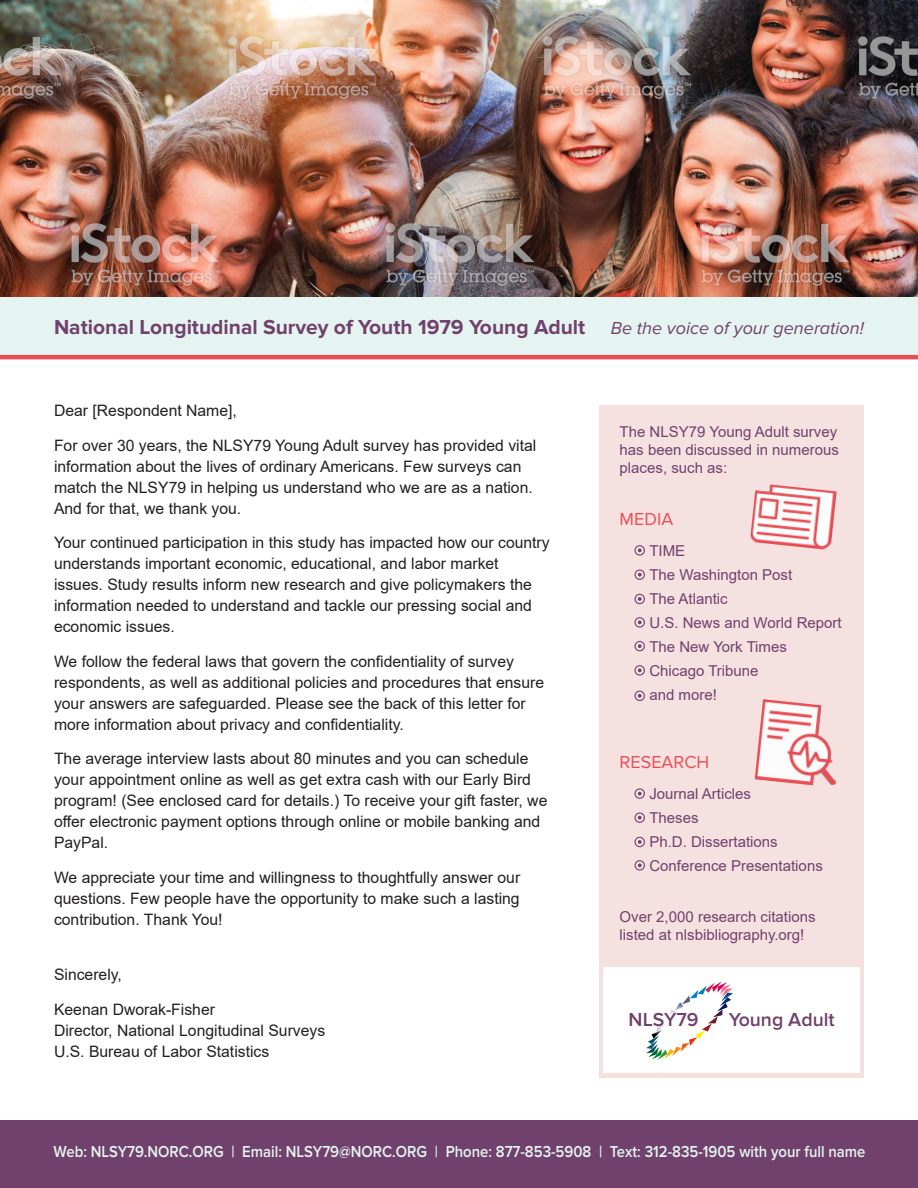
<style>
.page{position:relative;width:918px;height:1188px;background:#fff}
.page>*{position:absolute;margin:0;border:0;box-sizing:border-box;transform-origin:0 0}
.heading_1{font:700 21px "Proxima Nova";color:#70416c}
.t1{font:600 19.5px "Proxima Nova";color:#70416c}
.italics_heading{font:italic 18px "Proxima Nova";color:#70416c}
.sidebar_text{font:18px "Proxima Nova";color:#ea4e55}
.sidebar_heading{font:18px "Proxima Nova";color:#ea4e55}
.footnote{font:600 16.5px "Proxima Nova";color:#e6f4f1;scale:.9 1}
.Basic_P_-_left{font:15.75px/21px "Arial";color:#231f20}
.List{font:15px "Arial";color:#70416c}
.sidebar_text-2{font:15px/18px "Arial";color:#70416c;text-align:justify}
</style>
<div class="page">
<img style="left:0;top:0;width:918px;height:297px">
<div style="left:0;top:297px;width:918px;height:59px;background:#e6f4f1"></div>
<hr style="left:0;top:355px;width:918px;height:4px;background:#ea4e55">
<div style="left:0;top:1120px;width:918px;height:68px;background:#70416c"></div>
<div style="left:599px;top:406px;width:265px;height:672px;background:#f6e1e1"></div>
<img style="left:750px;top:484px;width:87px;height:66px">
<img style="left:755px;top:699px;width:81px;height:87px">
<div style="left:635px;top:545px;width:10px;height:11px;border:1px solid #70416c;border-radius:50%"></div>
<svg style="left:638px;top:548px;width:4px;height:4px"></svg>
<div style="left:635px;top:569px;width:10px;height:11px;border:1px solid #70416c;border-radius:50%"></div>
<svg style="left:638px;top:573px;width:4px;height:4px"></svg>
<div style="left:635px;top:594px;width:10px;height:10px;border:1px solid #70416c;border-radius:50%"></div>
<svg style="left:638px;top:597px;width:4px;height:4px"></svg>
<div style="left:635px;top:617px;width:10px;height:11px;border:1px solid #70416c;border-radius:50%"></div>
<svg style="left:638px;top:620px;width:4px;height:4px"></svg>
<div style="left:635px;top:641px;width:10px;height:10px;border:1px solid #70416c;border-radius:50%"></div>
<svg style="left:638px;top:644px;width:4px;height:4px"></svg>
<div style="left:635px;top:665px;width:10px;height:11px;border:1px solid #70416c;border-radius:50%"></div>
<svg style="left:638px;top:668px;width:4px;height:4px"></svg>
<div style="left:635px;top:691px;width:10px;height:10px;border:1px solid #70416c;border-radius:50%"></div>
<svg style="left:638px;top:694px;width:4px;height:4px"></svg>
<div style="left:635px;top:788px;width:10px;height:11px;border:1px solid #70416c;border-radius:50%"></div>
<svg style="left:638px;top:792px;width:4px;height:3px"></svg>
<div style="left:635px;top:812px;width:10px;height:11px;border:1px solid #70416c;border-radius:50%"></div>
<svg style="left:638px;top:816px;width:4px;height:4px"></svg>
<div style="left:635px;top:837px;width:10px;height:10px;border:1px solid #70416c;border-radius:50%"></div>
<svg style="left:638px;top:840px;width:4px;height:4px"></svg>
<div style="left:635px;top:860px;width:10px;height:11px;border:1px solid #70416c;border-radius:50%"></div>
<svg style="left:638px;top:863px;width:4px;height:4px"></svg>
<div style="left:603px;top:968px;width:257px;height:105px;background:#fff"></div>
<svg style="left:646px;top:981px;width:87px;height:79px"></svg>
<div style="left:638px;top:1005px;width:60px;height:29px;background:#fff"></div>
<p class="heading_1" style="left:54px;top:315px;width:533px">National Longitudinal Survey of Youth 1979 Young Adult</p>
<p class="italics_heading" style="left:611px;top:318px;width:255px">Be the voice of your generation!</p>
<h3 class="Basic_P_-_left" style="left:54px;top:400px;width:184px">Dear [Respondent Name],</h3>
<h3 class="Basic_P_-_left" style="left:54px;top:435px;width:484px">For over 30 years, the NLSY79 Young Adult survey has provided vital information about the lives of ordinary Americans. Few surveys can match the NLSY79 in helping us understand who we are as a nation.<br>And for that, we thank you.</h3>
<h3 class="Basic_P_-_left" style="left:54px;top:532px;width:497px">Your continued participation in this study has impacted how our country understands important economic, educational, and labor market issues. Study results inform new research and give policymakers the information needed to understand and tackle our pressing social and economic issues.</h3>
<h3 class="Basic_P_-_left" style="left:54px;top:651px;width:492px">We follow the federal laws that govern the confidentiality of survey respondents, as well as additional policies and procedures that ensure your answers are safeguarded. Please see the back of this letter for more information about privacy and confidentiality.</h3>
<h3 class="Basic_P_-_left" style="left:54px;top:748px;width:495px">The average interview lasts about 80 minutes and you can schedule your appointment online as well as get extra cash with our Early Bird program! (See enclosed card for details.) To receive your gift faster, we offer electronic payment options through online or mobile banking and PayPal.</h3>
<h3 class="Basic_P_-_left" style="left:54px;top:867px;width:468px;text-align:justify">We appreciate your time and willingness to thoughtfully answer our questions. Few people have the opportunity to make such a lasting contribution. Thank You!</h3>
<h3 class="Basic_P_-_left" style="left:54px;top:964px;width:69px">Sincerely,</h3>
<h3 class="Basic_P_-_left" style="left:54px;top:999px;width:273px">Keenan Dworak-Fisher<br>Director, National Longitudinal Surveys<br>U.S. Bureau of Labor Statistics</h3>
<p class="sidebar_text-2" style="left:620px;top:423px;width:221px">The NLSY79 Young Adult survey has been discussed in numerous places, such as:</p>
<p class="sidebar_heading" style="left:620px;top:509px;width:55px">MEDIA</p>
<h3 class="List" style="left:649px;top:540px;width:37px">TIME</h3>
<h3 class="List" style="left:649px;top:564px;width:144px">The Washington Post</h3>
<h3 class="List" style="left:649px;top:588px;width:80px">The Atlantic</h3>
<h3 class="List" style="left:649px;top:612px;width:194px">U.S. News and World Report</h3>
<h3 class="List" style="left:649px;top:636px;width:139px">The New York Times</h3>
<h3 class="List" style="left:649px;top:660px;width:111px">Chicago Tribune</h3>
<h3 class="List" style="left:649px;top:684px;width:69px">and more!</h3>
<p class="sidebar_text" style="left:620px;top:752px;width:91px">RESEARCH</p>
<h3 class="List" style="left:649px;top:783px;width:103px">Journal Articles</h3>
<h3 class="List" style="left:649px;top:807px;width:51px">Theses</h3>
<h3 class="List" style="left:649px;top:831px;width:130px">Ph.D. Dissertations</h3>
<h3 class="List" style="left:649px;top:855px;width:175px">Conference Presentations</h3>
<p class="sidebar_text-2" style="left:620px;top:907px;width:197px">Over 2,000 research citations listed at nlsbibliography.org!</p>
<p class="t1" style="left:629px;top:1009px;width:72px">NLSY79</p>
<p class="t1" style="left:729px;top:1009px;width:108px">Young Adult</p>
<p class="footnote" style="left:54px;top:1142px;width:904px">Web: NLSY79.NORC.ORG | Email: NLSY79@NORC.ORG | Phone: 877-853-5908 | Text: 312-835-1905 with your full name</p>
</div>
